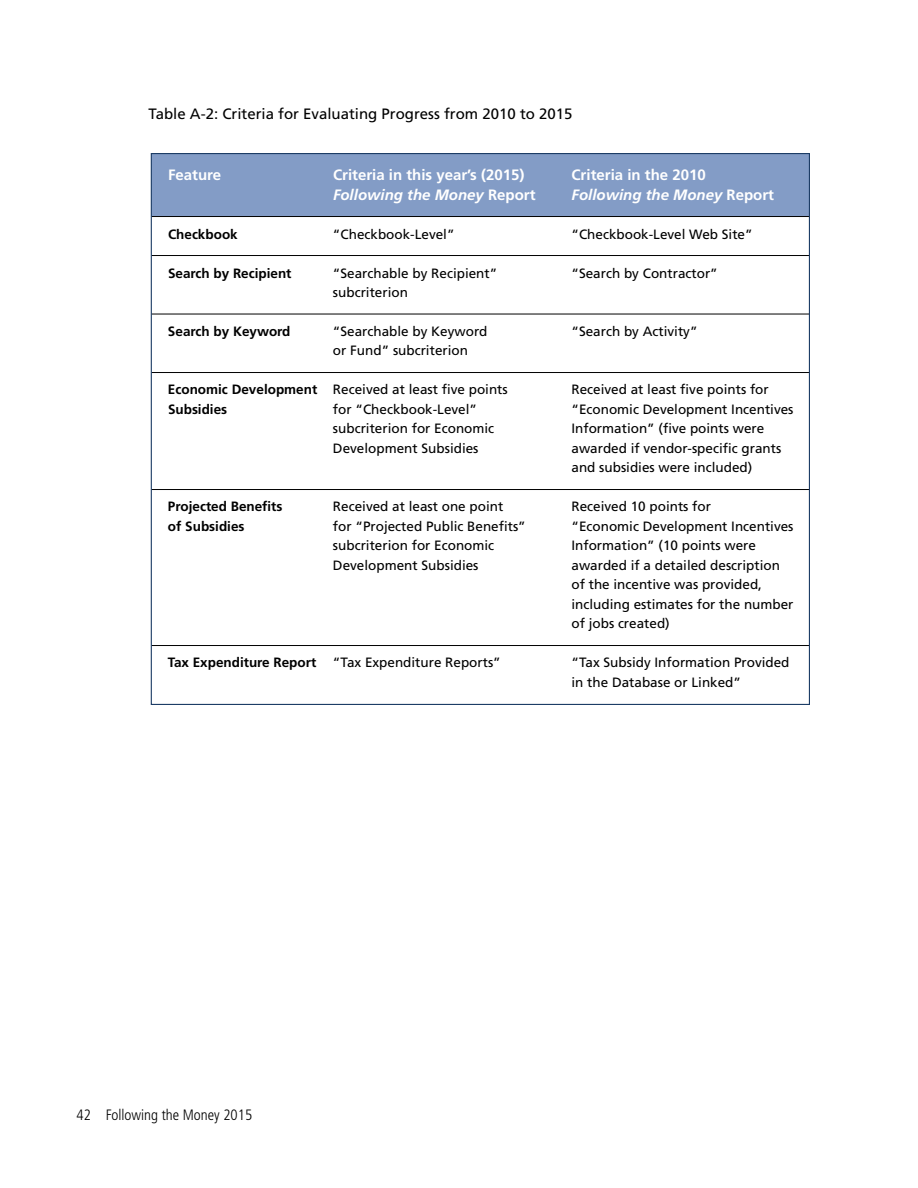
<style>
.page{position:relative;width:918px;height:1188px;background:#fff}
.page>*{position:absolute;margin:0;border:0;box-sizing:border-box;transform-origin:0 0}
.t1{font:15px "Frutiger";color:#000}
.t2{font:700 15px "Frutiger";color:#fff}
.t3{font:italic 700 15px "Frutiger";color:#fff}
.t4{font:300 condensed 15px "Frutiger";color:#000}
.t5{font:13.5px/19.5px "Frutiger";color:#000}
.t6{font:700 13.5px "Frutiger";color:#000}
.s1{font-style:normal}
.s2{font-weight:700}
</style>
<div class="page">
<div style="left:152px;top:153px;width:657px;height:63px;background:#839cc6"></div>
<hr style="left:152px;top:216px;width:658px;height:1px;background:#000">
<hr style="left:152px;top:255px;width:658px;height:1px;background:#000">
<hr style="left:152px;top:314px;width:658px;height:1px;background:#000">
<hr style="left:152px;top:372px;width:658px;height:1px;background:#000">
<hr style="left:152px;top:489px;width:658px;height:1px;background:#000">
<hr style="left:152px;top:645px;width:658px;height:1px;background:#000">
<p class="t1" style="left:148px;top:105px;width:426px">Table A-2: Criteria for Evaluating Progress from 2010 to 2015</p>
<p class="t2" style="left:168px;top:166px;width:55px">Feature</p>
<p class="t2" style="left:333px;top:166px;width:193px">Criteria in this year’s (2015)</p>
<p class="t2" style="left:571px;top:166px;width:136px">Criteria in the 2010</p>
<p class="t3" style="left:333px;top:185px;width:204px">Following the Money <span class="s1">Report</span></p>
<p class="t3" style="left:572px;top:185px;width:204px">Following the Money <span class="s1">Report</span></p>
<p class="t6" style="left:168px;top:226px;width:71px">Checkbook</p>
<p class="t5" style="left:333px;top:224px;width:123px">“Checkbook-Level”</p>
<p class="t5" style="left:572px;top:224px;width:183px">“Checkbook-Level Web Site”</p>
<p class="t6" style="left:168px;top:265px;width:125px">Search by Recipient</p>
<p class="t5" style="left:333px;top:263px;width:166px">“Searchable by Recipient”</p>
<p class="t5" style="left:572px;top:263px;width:148px">“Search by Contractor”</p>
<p class="t5" style="left:333px;top:283px;width:77px">subcriterion</p>
<p class="t6" style="left:168px;top:323px;width:124px">Search by Keyword</p>
<p class="t5" style="left:333px;top:322px;width:156px">“Searchable by Keyword</p>
<p class="t5" style="left:571px;top:322px;width:128px">“Search by Activity”</p>
<p class="t5" style="left:333px;top:341px;width:137px">or Fund” subcriterion</p>
<p class="t5" style="left:168px;top:380px;width:341px"><span class="s2">Economic Development</span> Received at least five points</p>
<p class="t5" style="left:571px;top:380px;width:199px">Received at least five points for</p>
<p class="t6" style="left:168px;top:401px;width:61px">Subsidies</p>
<p class="t5" style="left:333px;top:400px;width:146px">for “Checkbook-Level”</p>
<p class="t5" style="left:572px;top:400px;width:224px">“Economic Development Incentives</p>
<p class="t5" style="left:333px;top:419px;width:163px">subcriterion for Economic</p>
<p class="t5" style="left:571px;top:419px;width:194px">Information” (five points were</p>
<p class="t5" style="left:333px;top:439px;width:147px">Development Subsidies</p>
<p class="t5" style="left:571px;top:439px;width:211px">awarded if vendor-specific grants and subsidies were included)</p>
<p class="t6" style="left:168px;top:499px;width:116px">Projected Benefits</p>
<p class="t5" style="left:333px;top:497px;width:172px">Received at least one point</p>
<p class="t5" style="left:572px;top:497px;width:141px">Received 10 points for</p>
<p class="t6" style="left:168px;top:518px;width:78px">of Subsidies</p>
<p class="t5" style="left:333px;top:517px;width:194px">for “Projected Public Benefits”</p>
<p class="t5" style="left:571px;top:517px;width:224px">“Economic Development Incentives</p>
<p class="t5" style="left:333px;top:536px;width:163px">subcriterion for Economic</p>
<p class="t5" style="left:571px;top:536px;width:186px">Information” (10 points were</p>
<p class="t5" style="left:333px;top:556px;width:147px">Development Subsidies</p>
<p class="t5" style="left:571px;top:556px;width:224px">awarded if a detailed description of the incentive was provided, including estimates for the number of jobs created)</p>
<p class="t5" style="left:168px;top:653px;width:334px"><span class="s2">Tax Expenditure Report</span> “Tax Expenditure Reports”</p>
<p class="t5" style="left:571px;top:653px;width:220px">“Tax Subsidy Information Provided in the Database or Linked”</p>
<p class="t4" style="left:76px;top:1106px;width:177px">42 Following the Money 2015</p>
</div>
